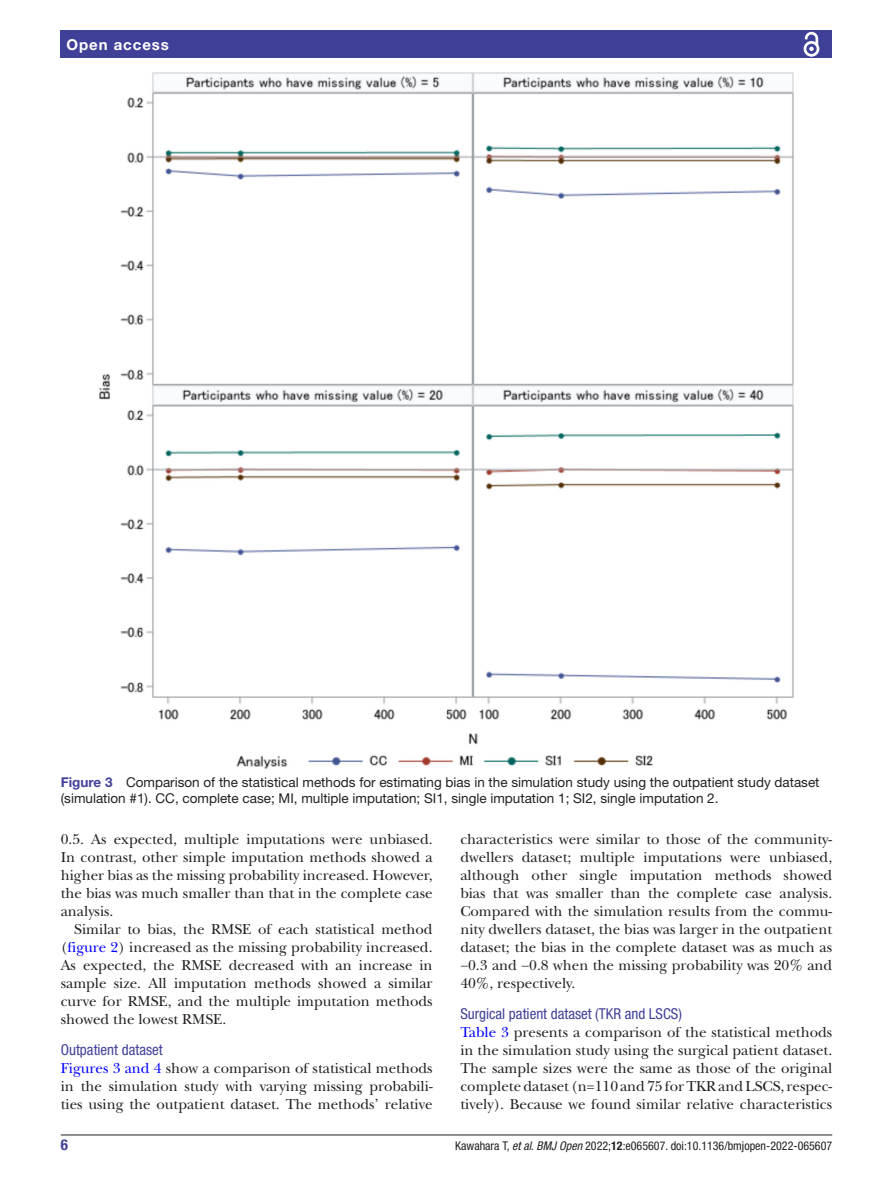
<style>
.page{position:relative;width:893px;height:1191px;background:#fff}
.page>*{position:absolute;margin:0;border:0;box-sizing:border-box;transform-origin:0 0}
.t1{font:15px/18px "New Baskerville";color:#231f20;text-align:justify}
.t2{font:condensed 15px "Helvetica Neue LT Std";color:#414099}
.t3{font:700 15px "Helvetica Neue LT Std";letter-spacing:.065em;color:#fff}
.t4{font:700 condensed 15px "Helvetica Neue LT Std";color:#414099}
.t5{font:13.5px/16.2px "Helvetica Neue LT Std";color:#231f20}
.t6{font:condensed 12px "Helvetica Neue LT Std";color:#231f20}
.s1{font-weight:700;color:#414099}
.s2{color:#00f}
.s3{font-style:italic}
.s4{font-weight:700}
</style>
<div class="page">
<hr style="left:61px;top:1134px;width:771px;height:1px;background:#231f20">
<div style="left:61px;top:31px;width:771px;height:27px;background:#414099"></div>
<svg style="left:803px;top:31px;width:17px;height:26px"></svg>
<img style="left:100px;top:73px;width:693px;height:696px">
<p class="t3" style="left:66px;top:35px;width:104px">Open access</p>
<p class="t5" style="left:61px;top:773px;width:760px"><span class="s1">Figure 3</span> Comparison of the statistical methods for estimating bias in the simulation study using the outpatient study dataset (simulation #1). CC, complete case; MI, multiple imputation; SI1, single imputation 1; SI2, single imputation 2.</p>
<p class="t1" style="left:61px;top:830px;width:373px">0.5. As expected, multiple imputations were unbiased.<br>In contrast, other simple imputation methods showed a higher bias as the missing probability increased. However, the bias was much smaller than that in the complete case analysis.</p>
<p class="t1" style="left:61px;top:920px;width:373px;text-indent:14px">Similar to bias, the RMSE of each statistical method (<span class="s2">figure 2</span>) increased as the missing probability increased.<br>As expected, the RMSE decreased with an increase in sample size. All imputation methods showed a similar curve for RMSE, and the multiple imputation methods showed the lowest RMSE.</p>
<p class="t2" style="left:61px;top:1041px;width:103px">Outpatient dataset</p>
<p class="t1" style="left:61px;top:1059px;width:373px"><span class="s2">Figures 3 and 4</span> show a comparison of statistical methods in the simulation study with varying missing probabili&shy;ties using the outpatient dataset. The methods’ relative</p>
<p class="t1" style="left:460px;top:830px;width:373px">characteristics were similar to those of the community&shy;dwellers dataset; multiple imputations were unbiased, although other single imputation methods showed bias that was smaller than the complete case analysis.<br>Compared with the simulation results from the commu&shy;nity dwellers dataset, the bias was larger in the outpatient dataset; the bias in the complete dataset was as much as −0.3 and −0.8 when the missing probability was 20% and 40%, respectively.</p>
<p class="t2" style="left:460px;top:1005px;width:223px">Surgical patient dataset (TKR and LSCS)</p>
<p class="t1" style="left:460px;top:1023px;width:373px"><span class="s2">Table 3</span> presents a comparison of the statistical methods in the simulation study using the surgical patient dataset.<br>The sample sizes were the same as those of the original complete dataset (n=110and 75 for TKR and LSCS, respec&shy;tively). Because we found similar relative characteristics</p>
<p class="t4" style="left:61px;top:1135px;width:9px">6</p>
<p class="t6" style="left:455px;top:1138px;width:379px">Kawahara T, <span class="s3">et al</span>. <span class="s3">BMJ Open</span> 2022;<span class="s4">12</span>:e065607. doi:10.1136/bmjopen-2022-065607</p>
</div>
